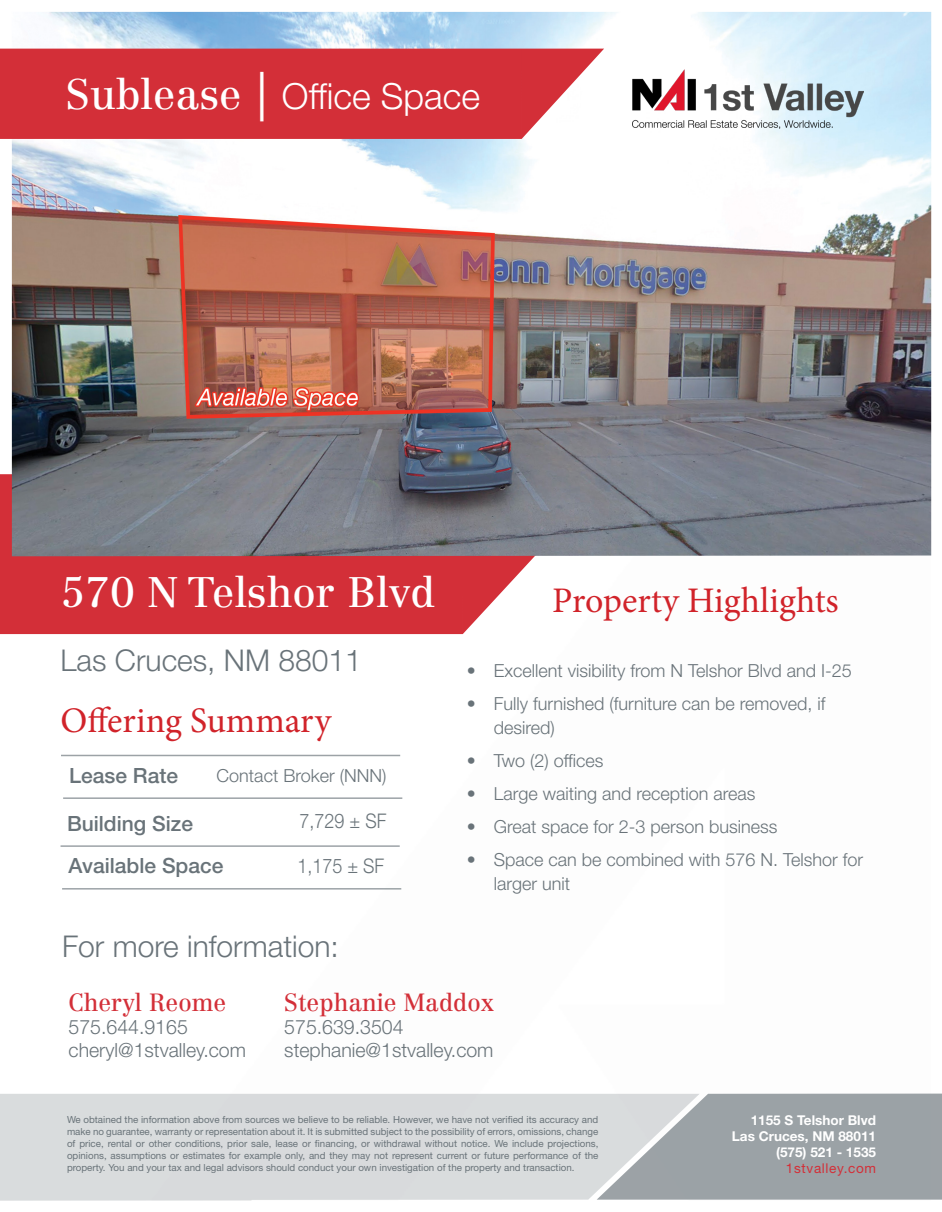
<style>
.page{position:relative;width:942px;height:1212px;background:#fff}
.page>*{position:absolute;margin:0;border:0;box-sizing:border-box;transform-origin:0 0}
.t1{font:42px "Centennial LT Std";color:#fff}
.t2{font:36px "Minion Pro";color:#d1232a}
.t3{font:300 36px "Helvetica Neue LT Std";color:#fff}
.t4{font:300 30px "Helvetica Neue LT Std";color:#697379}
.t5{font:24.45px "Centennial LT Std";color:#d32f38}
.t6{font:500 21px "Helvetica Neue LT Std";color:#697379}
.t7{font:300 20.1px "Helvetica Neue LT Std";color:#697379;scale:.89 1}
.t8{font:300 19.95px "Helvetica Neue LT Std";color:#697379}
.t9{font:300 19.5px "Helvetica Neue LT Std";color:#697379}
.t10{font:300 18px/24px "Helvetica Neue LT Std";color:#697379}
.t11{font:700 13.5px "Helvetica Neue LT Std";color:#fff}
.t12{font:13.5px "Helvetica Neue LT Std";letter-spacing:.05em;color:#d32f38}
.t13{font:9.75px/12px "Helvetica Neue LT Std";color:#697379;text-align:justify}
.s1{font-family:"Centennial LT Std";font-weight:400;font-size:42px}
.s2{font-family:"Centennial LT Std";font-weight:400;font-size:49.5px}
</style>
<div class="page">
<svg style="left:0;top:474px;width:535px;height:160px;background:#d53c44"></svg>
<hr style="left:61px;top:755px;width:339px;height:1px;background:#697379">
<hr style="left:61px;top:845px;width:339px;height:2px;background:#697379">
<hr style="left:62px;top:888px;width:339px;height:1px;background:#697379">
<hr style="left:63px;top:797px;width:339px;height:2px;background:#697379">
<img style="left:12px;top:12px;width:919px;height:544px">
<div style="left:699px;top:1093px;width:243px;height:106px;background:#9ba2a6"></div>
<svg style="left:0;top:1094px;width:699px;height:107px;background:#d5d8d9"></svg>
<svg style="left:0;top:49px;width:604px;height:90px;background:#d63d45"></svg>
<img style="left:632px;top:70px;width:232px;height:59px">
<p class="t3" style="left:66px;top:74px;width:416px"><span class="s1">Sublease</span> <span class="s2">|</span> Office Space</p>
<p class="t1" style="left:61px;top:567px;width:376px">570 N Telshor Blvd</p>
<p class="t2" style="left:552px;top:576px;width:288px">Property Highlights</p>
<p class="t4" style="left:61px;top:642px;width:303px">Las Cruces, NM 88011</p>
<p class="t2" style="left:61px;top:697px;width:272px">Offering Summary</p>
<p class="t6" style="left:69px;top:763px;width:110px">Lease Rate</p>
<p class="t10" style="left:217px;top:763px;width:171px">Contact Broker (NNN)</p>
<p class="t6" style="left:67px;top:810px;width:128px">Building Size</p>
<p class="t7" style="left:299px;top:809px;width:99px">7,729 ± SF</p>
<p class="t6" style="left:69px;top:853px;width:156px">Available Space</p>
<p class="t7" style="left:297px;top:853px;width:99px">1,175 ± SF</p>
<p class="t10" style="left:467px;top:658px;width:387px">• Excellent visibility from N Telshor Blvd and I-25</p>
<p class="t10" style="left:494px;top:691px;width:333px;text-indent:-27px">• Fully furnished (furniture can be removed, if desired)</p>
<p class="t10" style="left:467px;top:748px;width:138px">• Two (2) offices</p>
<p class="t10" style="left:467px;top:781px;width:290px">• Large waiting and reception areas</p>
<p class="t10" style="left:467px;top:814px;width:312px">• Great space for 2-3 person business</p>
<p class="t10" style="left:494px;top:847px;width:371px;text-indent:-27px">• Space can be combined with 576 N. Telshor for larger unit</p>
<p class="t4" style="left:62px;top:928px;width:278px">For more information:</p>
<p class="t5" style="left:284px;top:987px;width:211px">Stephanie Maddox</p>
<p class="t8" style="left:284px;top:1014px;width:121px">575.639.3504</p>
<p class="t9" style="left:284px;top:1038px;width:211px">stephanie@1stvalley.com</p>
<p class="t5" style="left:69px;top:987px;width:159px">Cheryl Reome</p>
<p class="t8" style="left:69px;top:1014px;width:121px">575.644.9165</p>
<p class="t9" style="left:69px;top:1038px;width:179px">cheryl@1stvalley.com</p>
<p class="t13" style="left:67px;top:1113px;width:533px">We obtained the information above from sources we believe to be reliable. However, we have not verified its accuracy and make no guarantee, warranty or representation about it. It is submitted subject to the possibility of errors, omissions, change of price, rental or other conditions, prior sale, lease or financing, or withdrawal without notice. We include projections, opinions, assumptions or estimates for example only, and they may not represent current or future performance of the property. You and your tax and legal advisors should conduct your own investigation of the property and transaction.</p>
<p class="t11" style="left:751px;top:1111px;width:127px">1155 S Telshor Blvd</p>
<p class="t11" style="left:732px;top:1127px;width:146px">Las Cruces, NM 88011</p>
<p class="t11" style="left:776px;top:1144px;width:102px">(575) 521 - 1535</p>
<p class="t12" style="left:786px;top:1160px;width:92px">1stvalley.com</p>
</div>
